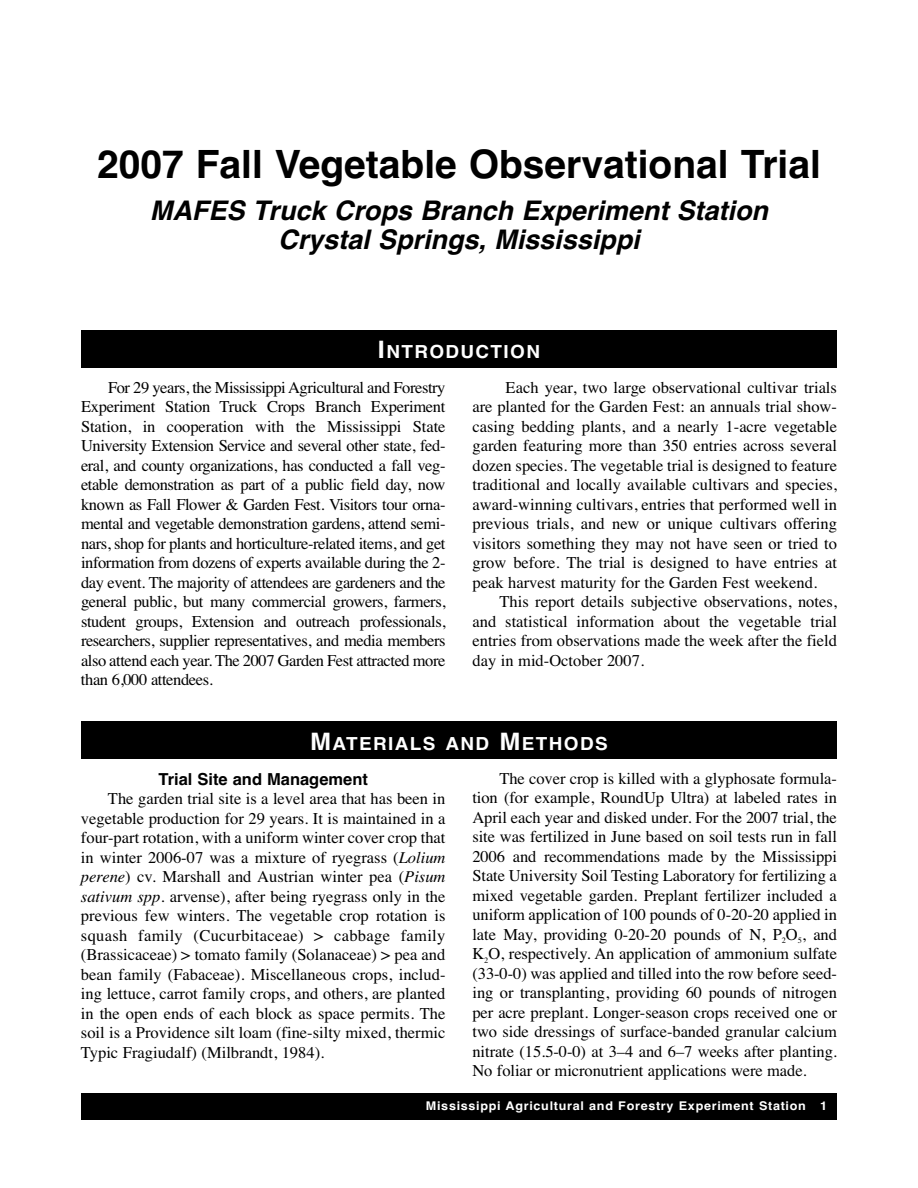
<style>
.page{position:relative;width:918px;height:1188px;background:#fff}
.page>*{position:absolute;margin:0;border:0;box-sizing:border-box;transform-origin:0 0}
.t1{font:700 39px "Helvetica";color:#000}
.t2{font:italic 700 27px/28.5px "Helvetica";color:#000;text-align:center}
.t3{font:700 18px "Helvetica";letter-spacing:.075em;color:#fff;scale:1.05 1}
.t4{font:16.5px/19.5px "Times";color:#000;text-align:justify}
.t5{font:700 16.5px "Helvetica";color:#000}
.t6{font:700 12px "Helvetica";letter-spacing:.055em;color:#fff;scale:1.05 1}
.s1{font-size:24px}
.s2{font-style:italic}
</style>
<div class="page">
<div style="left:81px;top:1094px;width:756px;height:26px;background:#000"></div>
<div style="left:81px;top:330px;width:756px;height:38px;background:#000"></div>
<div style="left:81px;top:722px;width:756px;height:37px;background:#000"></div>
<h1 class="t1" style="left:97px;top:142px;width:725px">2007 Fall Vegetable Observational Trial</h1>
<h2 class="t2" style="left:150px;top:197px;width:628px">MAFES Truck Crops Branch Experiment Station<br>Crystal Springs, Mississippi</h2>
<p class="t3" style="left:378px;top:342px;width:156px"><span class="s1">I</span>NTRODUCTION</p>
<p class="t4" style="left:81px;top:377px;width:366px;text-indent:27px">For 29 years, the Mississippi Agricultural and Forestry Experiment Station Truck Crops Branch Experiment Station, in cooperation with the Mississippi State University Extension Service and several other state, fed&shy;eral, and county organizations, has conducted a fall veg&shy;etable demonstration as part of a public field day, now known as Fall Flower &amp; Garden Fest. Visitors tour orna&shy;mental and vegetable demonstration gardens, attend semi&shy;nars, shop for plants and horticulture-related items, and get information from dozens of experts available during the 2- day event. The majority of attendees are gardeners and the general public, but many commercial growers, farmers, student groups, Extension and outreach professionals, researchers, supplier representatives, and media members also attend each year. The 2007 Garden Fest attracted more than 6,000 attendees.</p>
<p class="t4" style="left:472px;top:377px;width:366px;text-indent:33px">Each year, two large observational cultivar trials are planted for the Garden Fest: an annuals trial show&shy;casing bedding plants, and a nearly 1-acre vegetable garden featuring more than 350 entries across several dozen species. The vegetable trial is designed to feature traditional and locally available cultivars and species, award-winning cultivars, entries that performed well in previous trials, and new or unique cultivars offering visitors something they may not have seen or tried to grow before. The trial is designed to have entries at peak harvest maturity for the Garden Fest weekend.</p>
<p class="t4" style="left:472px;top:592px;width:366px;text-indent:27px">This report details subjective observations, notes, and statistical information about the vegetable trial entries from observations made the week after the field day in mid-October 2007.</p>
<p class="t3" style="left:310px;top:733px;width:285px"><span class="s1">M</span>ATERIALS AND <span class="s1">M</span>ETHODS</p>
<p class="t5" style="left:159px;top:769px;width:211px">Trial Site and Management</p>
<p class="t4" style="left:81px;top:789px;width:366px;text-indent:27px">The garden trial site is a level area that has been in vegetable production for 29 years. It is maintained in a four-part rotation, with a uniform winter cover crop that in winter 2006-07 was a mixture of ryegrass (<span class="s2">Lolium perene</span>) cv. Marshall and Austrian winter pea (<span class="s2">Pisum sativum spp.</span> arvense), after being ryegrass only in the previous few winters. The vegetable crop rotation is squash family (Cucurbitaceae) &gt; cabbage family (Brassicaceae) &gt; tomato family (Solanaceae) &gt; pea and bean family (Fabaceae). Miscellaneous crops, includ&shy;ing lettuce, carrot family crops, and others, are planted in the open ends of each block as space permits. The soil is a Providence silt loam (fine-silty mixed, thermic Typic Fragiudalf) (Milbrandt, 1984).</p>
<p class="t4" style="left:472px;top:768px;width:366px;text-indent:27px">The cover crop is killed with a glyphosate formula&shy;tion (for example, RoundUp Ultra) at labeled rates in April each year and disked under. For the 2007 trial, the site was fertilized in June based on soil tests run in fall 2006 and recommendations made by the Mississippi State University Soil Testing Laboratory for fertilizing a mixed vegetable garden. Preplant fertilizer included a uniform application of 100 pounds of 0-20-20 applied in late May, providing 0-20-20 pounds of N, P<sub>2</sub>O<sub>5</sub>, and K<sub>2</sub>O, respectively. An application of ammonium sulfate (33-0-0) was applied and tilled into the row before seed&shy;ing or transplanting, providing 60 pounds of nitrogen per acre preplant. Longer-season crops received one or two side dressings of surface-banded granular calcium nitrate (15.5-0-0) at 3–4 and 6–7 weeks after planting.<br>No foliar or micronutrient applications were made.</p>
<p class="t6" style="left:426px;top:1099px;width:384px">Mississippi Agricultural and Forestry Experiment Station 1</p>
</div>
